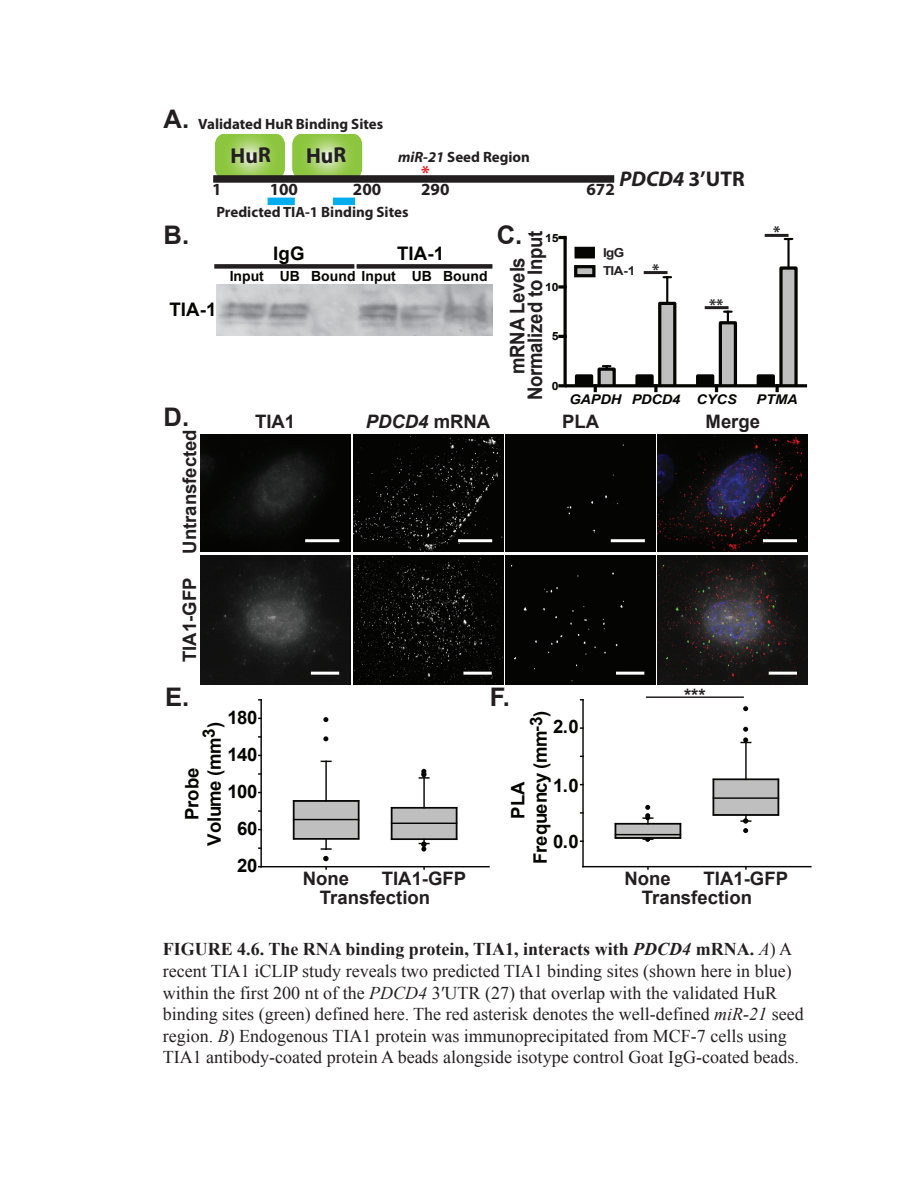
<style>
.page{position:relative;width:918px;height:1188px;background:#fff}
.page>*{position:absolute;margin:0;border:0;box-sizing:border-box;transform-origin:0 0}
.t1{font:700 25.65px "Arial";color:#231f20}
.t2{font:700 21.6px "Myriad Pro";letter-spacing:-.01em;color:#231f20}
.t3{font:italic 700 21.3px "Myriad Pro";color:#231f20}
.t4{font:700 20.1px/17.4px "Arial";letter-spacing:-.01em;color:#231f20;text-align:center;scale:.92 1}
.t5{font:700 19.2px "Myriad Pro";color:#ee1d23}
.t6{font:700 18.6px "Arial";color:#231f20}
.t7{font:700 18.6px/22.2px "Arial";letter-spacing:.005em;color:#050504}
.t8{font:italic 700 18.6px "Arial";color:#231f20}
.t9{font:18px/21.6px "Times New Roman";color:#231f20}
.t10{font:700 17.1px "Myriad Pro";color:#231f20}
.t11{font:700 16.05px "Myriad Pro";color:#231f20}
.t12{font:700 15px "Myriad Pro";color:#231f20}
.t13{font:700 13.95px "Arial";letter-spacing:.005em;color:#050504}
.t14{font:italic 700 13.35px "Arial";letter-spacing:-.015em;color:#050504;scale:1.09 1}
.t15{font:700 12.3px/18.3px "Arial";letter-spacing:-.045em;color:#231f20;scale:1.09 1}
.t16{font:700 11.4px "Arial";color:#050504;scale:1.09 1}
.s1{font-style:italic}
.s2{font-style:normal}
.s3{font-weight:700}
.s4{font-weight:700;font-style:italic}
</style>
<div class="page">
<img style="left:658px;top:556px;width:150px;height:128px">
<div style="left:506px;top:556px;width:150px;height:128px;background:#040503"></div>
<img style="left:353px;top:556px;width:150px;height:128px">
<img style="left:200px;top:556px;width:150px;height:128px">
<svg style="left:215px;top:134px;width:70px;height:41px;background:#9fce5e"></svg>
<svg style="left:292px;top:134px;width:70px;height:41px;background:#9fce5e"></svg>
<div style="left:213px;top:175px;width:401px;height:8px;background:#231f20"></div>
<div style="left:333px;top:198px;width:22px;height:7px;background:#00aeef"></div>
<div style="left:268px;top:198px;width:27px;height:7px;background:#00aeef"></div>
<img style="left:216px;top:284px;width:276px;height:52px">
<div style="left:214px;top:264px;width:140px;height:5px;background:#231f20"></div>
<div style="left:357px;top:264px;width:135px;height:5px;background:#231f20"></div>
<hr style="left:666px;top:277px;width:2px;height:26px;background:#050504">
<svg style="left:664px;top:276px;width:7px;height:2px"></svg>
<hr style="left:787px;top:239px;width:3px;height:29px;background:#050504">
<hr style="left:565px;top:384px;width:242px;height:3px;background:#050504">
<svg style="left:575px;top:365px;width:41px;height:26px"></svg>
<svg style="left:635px;top:302px;width:41px;height:89px"></svg>
<svg style="left:696px;top:311px;width:41px;height:80px"></svg>
<svg style="left:757px;top:266px;width:41px;height:125px"></svg>
<svg style="left:563px;top:238px;width:4px;height:146px"></svg>
<svg style="left:560px;top:384px;width:5px;height:3px"></svg>
<svg style="left:560px;top:335px;width:5px;height:3px"></svg>
<svg style="left:560px;top:285px;width:5px;height:4px"></svg>
<svg style="left:560px;top:236px;width:5px;height:3px"></svg>
<div style="left:575px;top:247px;width:20px;height:11px;background:#050504"></div>
<div style="left:574px;top:265px;width:21px;height:12px;background:#c0bfbf;border:3px solid #050504"></div>
<hr style="left:705px;top:306px;width:24px;height:3px;background:#231f20">
<hr style="left:769px;top:672px;width:28px;height:3px;background:#fff">
<hr style="left:616px;top:672px;width:28px;height:3px;background:#fff">
<hr style="left:463px;top:672px;width:29px;height:3px;background:#fff">
<hr style="left:311px;top:672px;width:28px;height:3px;background:#fff">
<hr style="left:261px;top:866px;width:228px;height:1px;background:#050504">
<hr style="left:260px;top:700px;width:2px;height:167px;background:#050504">
<svg style="left:323px;top:856px;width:5px;height:5px"></svg>
<svg style="left:323px;top:717px;width:5px;height:5px"></svg>
<svg style="left:323px;top:736px;width:5px;height:5px"></svg>
<div style="left:293px;top:800px;width:66px;height:39px;background:#c0bfbf"></div>
<hr style="left:294px;top:838px;width:65px;height:1px;background:#050504">
<hr style="left:358px;top:801px;width:1px;height:38px;background:#050504">
<hr style="left:294px;top:800px;width:65px;height:2px;background:#050504">
<hr style="left:293px;top:801px;width:1px;height:38px;background:#050504">
<hr style="left:294px;top:819px;width:65px;height:1px;background:#050604">
<svg style="left:321px;top:839px;width:10px;height:11px"></svg>
<hr style="left:325px;top:761px;width:2px;height:40px;background:#050604">
<div style="left:391px;top:807px;width:66px;height:33px;background:#c0bfbf"></div>
<hr style="left:392px;top:839px;width:65px;height:1px;background:#050504">
<hr style="left:456px;top:808px;width:1px;height:31px;background:#050504">
<hr style="left:392px;top:807px;width:65px;height:1px;background:#050504">
<hr style="left:391px;top:808px;width:1px;height:31px;background:#050504">
<hr style="left:392px;top:823px;width:65px;height:1px;background:#050604">
<svg style="left:419px;top:840px;width:10px;height:12px"></svg>
<hr style="left:423px;top:778px;width:2px;height:30px;background:#050604">
<svg style="left:419px;top:769px;width:10px;height:10px"></svg>
<hr style="left:583px;top:866px;width:228px;height:1px;background:#050504">
<hr style="left:582px;top:700px;width:2px;height:167px;background:#050504">
<svg style="left:616px;top:823px;width:65px;height:16px"></svg>
<hr style="left:615px;top:837px;width:65px;height:2px;background:#050504">
<svg style="left:680px;top:824px;width:1px;height:14px"></svg>
<hr style="left:615px;top:823px;width:65px;height:1px;background:#050504">
<svg style="left:615px;top:824px;width:1px;height:13px"></svg>
<hr style="left:615px;top:834px;width:65px;height:1px;background:#050604">
<svg style="left:643px;top:836px;width:10px;height:6px"></svg>
<svg style="left:643px;top:805px;width:10px;height:18px"></svg>
<svg style="left:743px;top:706px;width:5px;height:5px"></svg>
<div style="left:713px;top:779px;width:66px;height:37px;background:#c0bfbf"></div>
<hr style="left:713px;top:814px;width:65px;height:2px;background:#050504">
<hr style="left:778px;top:779px;width:1px;height:36px;background:#050504">
<hr style="left:713px;top:779px;width:65px;height:1px;background:#050504">
<hr style="left:713px;top:779px;width:1px;height:36px;background:#050504">
<hr style="left:713px;top:797px;width:65px;height:2px;background:#050604">
<svg style="left:741px;top:815px;width:10px;height:18px"></svg>
<hr style="left:745px;top:742px;width:2px;height:37px;background:#050604">
<svg style="left:741px;top:727px;width:10px;height:16px"></svg>
<hr style="left:646px;top:696px;width:98px;height:2px;background:#231f20">
<img style="left:658px;top:435px;width:150px;height:117px">
<div style="left:506px;top:435px;width:150px;height:117px;background:#040503"></div>
<img style="left:353px;top:435px;width:150px;height:117px">
<img style="left:200px;top:435px;width:150px;height:117px">
<hr style="left:763px;top:539px;width:34px;height:3px;background:#fff">
<hr style="left:611px;top:539px;width:34px;height:3px;background:#fff">
<hr style="left:458px;top:539px;width:34px;height:3px;background:#fff">
<hr style="left:305px;top:539px;width:34px;height:3px;background:#fff">
<hr style="left:644px;top:271px;width:24px;height:3px;background:#231f20">
<hr style="left:765px;top:234px;width:24px;height:3px;background:#231f20">
<p class="t1" style="left:164px;top:102px;width:27px">A.</p>
<p class="t12" style="left:198px;top:114px;width:187px">Validated HuR Binding Sites</p>
<p class="t10" style="left:212px;top:178px;width:11px">1</p>
<p class="t2" style="left:231px;top:141px;width:42px">HuR</p>
<p class="t2" style="left:306px;top:141px;width:42px">HuR</p>
<p class="t12" style="left:398px;top:148px;width:133px"><span class="s1">miR-21</span> Seed Region</p>
<p class="t5" style="left:421px;top:160px;width:10px">*</p>
<p class="t10" style="left:270px;top:178px;width:30px">100</p>
<p class="t10" style="left:353px;top:178px;width:30px">200</p>
<p class="t10" style="left:421px;top:178px;width:30px">290</p>
<p class="t12" style="left:216px;top:203px;width:194px">Predicted TIA-1 Binding Sites</p>
<p class="t1" style="left:164px;top:218px;width:27px">B.</p>
<p class="t1" style="left:497px;top:218px;width:27px">C.</p>
<p class="t4" style="left:509px;top:400px;width:186px;rotate:-90deg">mRNA Levels<br>Normalized to Input</p>
<p class="t16" style="left:545px;top:230px;width:14px">15</p>
<p class="t7" style="left:273px;top:243px;width:33px">IgG</p>
<p class="t7" style="left:397px;top:243px;width:49px">TIA-1</p>
<p class="t13" style="left:230px;top:267px;width:260px">Input UB Bound Input UB Bound</p>
<p class="t16" style="left:545px;top:280px;width:14px">10</p>
<p class="t7" style="left:169px;top:299px;width:49px">TIA-1</p>
<p class="t16" style="left:552px;top:329px;width:8px">5</p>
<p class="t16" style="left:552px;top:378px;width:8px">0</p>
<p class="t3" style="left:586px;top:165px;width:160px"><sub>672</sub> PDCD4 <span class="s2">3’UTR</span></p>
<p class="t15" style="left:603px;top:244px;width:31px">IgG<br>TIA-1</p>
<p class="t11" style="left:652px;top:259px;width:9px">*</p>
<p class="t11" style="left:709px;top:294px;width:16px">**</p>
<p class="t11" style="left:773px;top:222px;width:9px">*</p>
<p class="t14" style="left:570px;top:391px;width:155px">GAPDH PDCD4 CYCS</p>
<p class="t14" style="left:756px;top:391px;width:39px">PTMA</p>
<p class="t1" style="left:164px;top:400px;width:27px">D.</p>
<p class="t6" style="left:177px;top:554px;width:126px;rotate:-90deg">Untransfected</p>
<p class="t6" style="left:177px;top:662px;width:86px;rotate:-90deg">TIA1-GFP</p>
<p class="t6" style="left:255px;top:409px;width:42px">TIA1</p>
<p class="t8" style="left:366px;top:410px;width:126px">PDCD4 <span class="s2">mRNA</span></p>
<p class="t6" style="left:562px;top:409px;width:39px">PLA</p>
<p class="t6" style="left:706px;top:409px;width:56px">Merge</p>
<p class="t1" style="left:165px;top:680px;width:26px">E.</p>
<p class="t1" style="left:490px;top:680px;width:21px">F.</p>
<p class="t6" style="left:684px;top:683px;width:23px">***</p>
<p class="t7" style="left:228px;top:707px;width:31px">180</p>
<p class="t7" style="left:182px;top:846px;width:125px;text-indent:25px;rotate:-90deg">Probe<br>Volume (mm<sup>3</sup>)</p>
<p class="t7" style="left:508px;top:864px;width:155px;text-indent:45px;rotate:-90deg">PLA<br>Frequency (mm<sup>-3</sup>)</p>
<p class="t6" style="left:303px;top:866px;width:48px">None</p>
<p class="t6" style="left:382px;top:866px;width:86px">TIA1-GFP</p>
<p class="t6" style="left:625px;top:866px;width:48px">None</p>
<p class="t6" style="left:704px;top:866px;width:86px">TIA1-GFP</p>
<p class="t6" style="left:320px;top:885px;width:112px">Transfection</p>
<p class="t6" style="left:642px;top:885px;width:112px">Transfection</p>
<p class="t7" style="left:553px;top:716px;width:27px">2.0</p>
<p class="t7" style="left:228px;top:744px;width:31px">140</p>
<p class="t7" style="left:553px;top:775px;width:27px">1.0</p>
<p class="t7" style="left:228px;top:781px;width:31px">100</p>
<p class="t7" style="left:237px;top:818px;width:22px">60</p>
<p class="t7" style="left:553px;top:831px;width:27px">0.0</p>
<p class="t7" style="left:237px;top:855px;width:22px">20</p>
<p class="t9" style="left:163px;top:938px;width:642px"><span class="s3">FIGURE 4.6. The RNA binding protein, TIA1, interacts with</span> <span class="s4">PDCD4</span> <span class="s3">mRNA.</span> <span class="s1">A</span>) A recent TIA1 iCLIP study reveals two predicted TIA1 binding sites (shown here in blue) within the first 200 nt of the <span class="s1">PDCD4</span> 3′UTR (27) that overlap with the validated HuR binding sites (green) defined here. The red asterisk denotes the well-defined <span class="s1">miR-21</span> seed region. <span class="s1">B</span>) Endogenous TIA1 protein was immunoprecipitated from MCF-7 cells using TIA1 antibody-coated protein A beads alongside isotype control Goat IgG-coated beads.</p>
</div>
